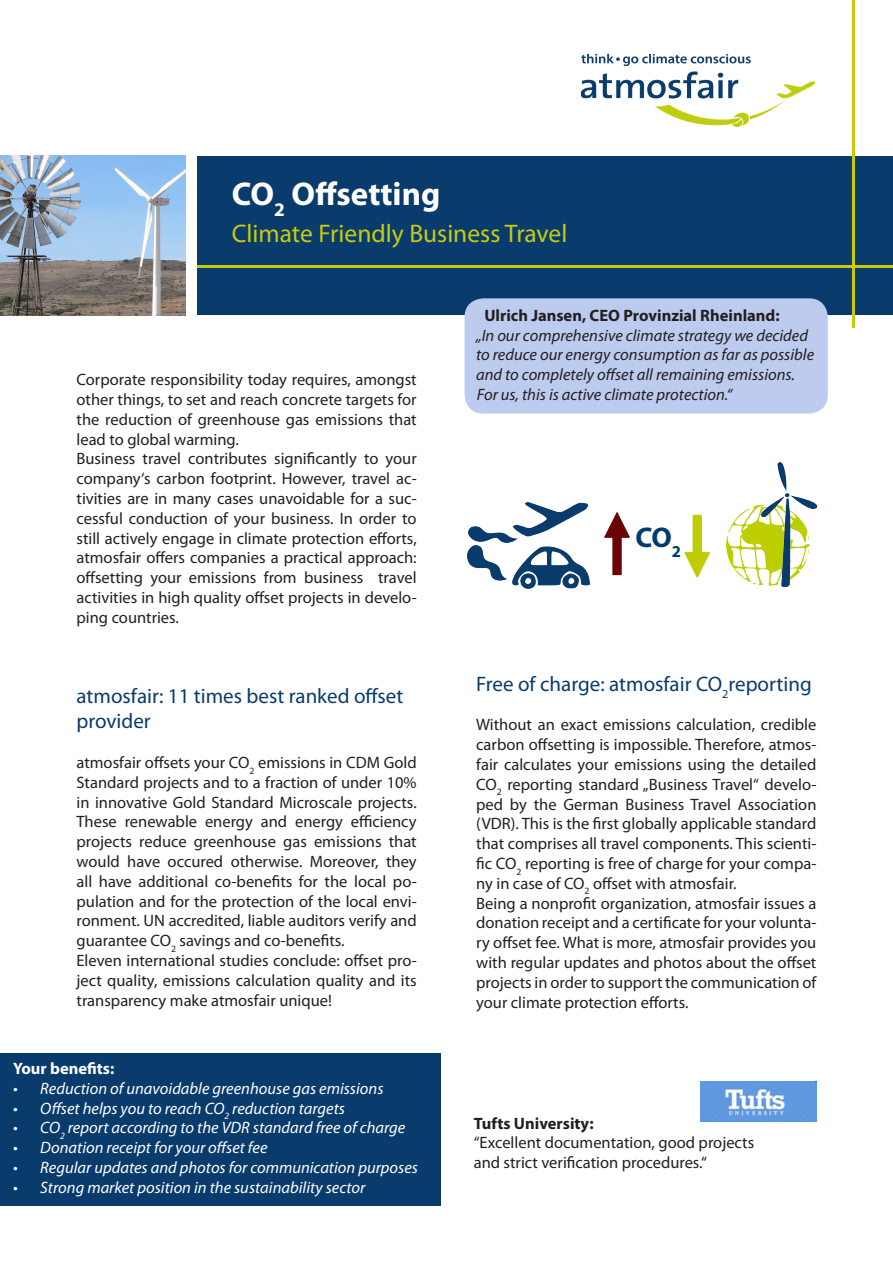
<style>
.page{position:relative;width:893px;height:1263px;background:#fff}
.page>*{position:absolute;margin:0;border:0;box-sizing:border-box;transform-origin:0 0}
.t1{font:700 33px "Myriad Pro";color:#fff}
.t2{font:700 28.5px "Myriad Pro";color:#003c6c}
.t3{font:25.5px "Myriad Pro";color:#c8cb0d}
.t4{font:21px/25.2px "Myriad Pro";color:#093b6c}
.t5{font:16.5px/19.8px "Myriad Pro";color:#231f20;text-align:justify}
.t6{font:italic 16.5px "Myriad Pro";color:#fff}
.t7{font:italic 16.5px/19.8px "Myriad Pro";color:#231f20}
.t8{font:700 16.5px "Myriad Pro";color:#231f20}
.t9{font:700 16.5px "Myriad Pro";color:#fff}
</style>
<div class="page">
<div style="left:197px;top:156px;width:696px;height:159px;background:#093b6c"></div>
<img style="left:0;top:156px;width:186px;height:159px">
<div style="left:1px;top:1053px;width:440px;height:152px;background:#093b6c"></div>
<hr style="left:852px;top:0;width:2px;height:327px;background:#c8cb0d">
<hr style="left:197px;top:265px;width:696px;height:3px;background:#c8cb0d">
<div style="left:465px;top:299px;width:362px;height:114px;background:#bdcbef;border-radius:18px"></div>
<div style="left:465px;top:298px;width:363px;height:116px;border:2px solid #bbcdf1;border-radius:18px"></div>
<svg style="left:684px;top:514px;width:26px;height:64px"></svg>
<svg style="left:604px;top:512px;width:26px;height:64px"></svg>
<img style="left:468px;top:545px;width:122px;height:43px">
<img style="left:469px;top:503px;width:118px;height:40px">
<img style="left:727px;top:506px;width:35px;height:79px">
<img style="left:762px;top:462px;width:54px;height:125px">
<img style="left:580px;top:53px;width:236px;height:74px">
<img style="left:701px;top:1081px;width:115px;height:40px">
<p class="t1" style="left:232px;top:172px;width:210px">CO<sub>2</sub> Offsetting</p>
<p class="t3" style="left:232px;top:218px;width:337px">Climate Friendly Business Travel</p>
<p class="t5" style="left:77px;top:369px;width:342px">Corporate responsibility today requires, amongst other things, to set and reach concrete targets for the reduction of greenhouse gas emissions that lead to global warming.</p>
<p class="t5" style="left:77px;top:449px;width:342px">Business travel contributes significantly to your company‘s carbon footprint. However, travel ac&shy;tivities are in many cases unavoidable for a suc&shy;cessful conduction of your business. In order to still actively engage in climate protection efforts, atmosfair offers companies a practical approach: offsetting your emissions from business travel activities in high quality offset projects in develo&shy;ping countries.</p>
<p class="t4" style="left:77px;top:683px;width:328px">atmosfair: 11 times best ranked offset provider</p>
<p class="t5" style="left:77px;top:752px;width:342px">atmosfair offsets your CO<sub>2</sub> emissions in CDM Gold Standard projects and to a fraction of under 10% in innovative Gold Standard Microscale projects.<br>These renewable energy and energy efficiency projects reduce greenhouse gas emissions that would have occured otherwise. Moreover, they all have additional co-benefits for the local po&shy;pulation and for the protection of the local envi&shy;ronment. UN accredited, liable auditors verify and guarantee CO<sub>2</sub> savings and co-benefits.</p>
<p class="t5" style="left:77px;top:950px;width:342px">Eleven international studies conclude: offset pro&shy;ject quality, emissions calculation quality and its transparency make atmosfair unique!</p>
<p class="t9" style="left:13px;top:1058px;width:103px">Your benefits:</p>
<p class="t6" style="left:13px;top:1078px;width:372px">• Reduction of unavoidable greenhouse gas emissions</p>
<p class="t6" style="left:13px;top:1098px;width:333px">• Offset helps you to reach CO<sub>2</sub> reduction targets</p>
<p class="t6" style="left:13px;top:1118px;width:394px">• CO<sub>2</sub> report according to the VDR standard free of charge</p>
<p class="t6" style="left:13px;top:1137px;width:256px">• Donation receipt for your offset fee</p>
<p class="t6" style="left:13px;top:1157px;width:406px">• Regular updates and photos for communication purposes</p>
<p class="t6" style="left:13px;top:1177px;width:354px">• Strong market position in the sustainability sector</p>
<p class="t8" style="left:484px;top:304px;width:297px">Ulrich Jansen, CEO Provinzial Rheinland:</p>
<p class="t7" style="left:476px;top:325px;width:340px">„In our comprehensive climate strategy we decided to reduce our energy consumption as far as possible and to completely offset all remaining emissions.<br>For us, this is active climate protection.“</p>
<p class="t2" style="left:635px;top:519px;width:47px">CO<sub>2</sub></p>
<p class="t4" style="left:476px;top:671px;width:337px">Free of charge: atmosfair CO<sub>2</sub>reporting</p>
<p class="t5" style="left:476px;top:715px;width:342px">Without an exact emissions calculation, credible carbon offsetting is impossible. Therefore, atmos&shy;fair calculates your emissions using the detailed CO<sub>2</sub> reporting standard „Business Travel“ develo&shy;ped by the German Business Travel Association (VDR). This is the first globally applicable standard that comprises all travel components. This scienti&shy;fic CO<sub>2</sub> reporting is free of charge for your compa&shy;ny in case of CO<sub>2</sub> offset with atmosfair.</p>
<p class="t5" style="left:476px;top:893px;width:342px">Being a nonprofit organization, atmosfair issues a donation receipt and a certificate for your volunta&shy;ry offset fee. What is more, atmosfair provides you with regular updates and photos about the offset projects in order to support the communication of your climate protection efforts.</p>
<p class="t8" style="left:474px;top:1112px;width:121px">Tufts University:</p>
<p class="t5" style="left:474px;top:1132px;width:282px">“Excellent documentation, good projects and strict verification procedures.“</p>
</div>
